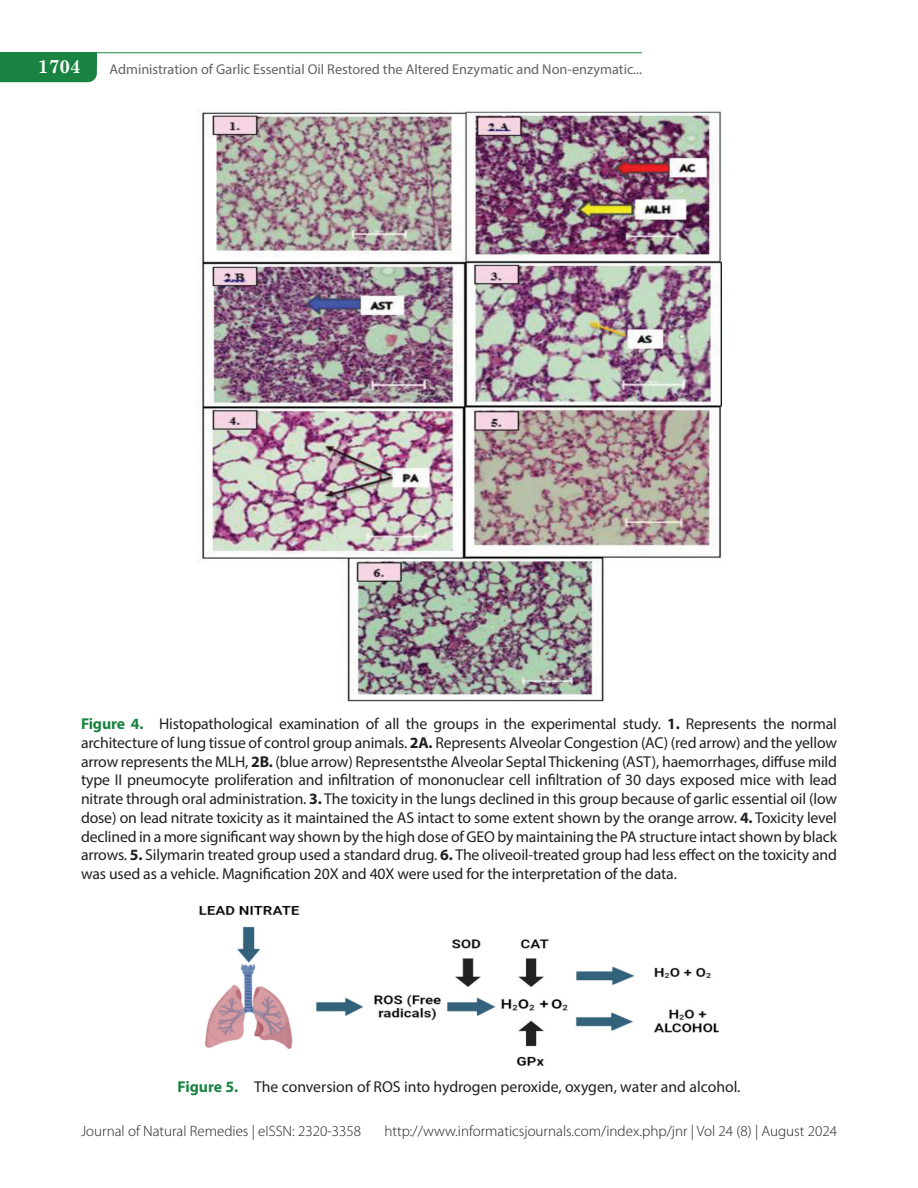
<style>
.page{position:relative;width:918px;height:1188px;background:#fff}
.page>*{position:absolute;margin:0;border:0;box-sizing:border-box;transform-origin:0 0}
.t1{font:700 18.75px "Century Schoolbook";color:#fff}
.Fig_cap{font:15.75px/18.8px "Myriad Pro";letter-spacing:-.01em;color:#231f20;text-align:justify}
.t2{font:300 15px "Myriad Pro";color:#231f20}
.t3{font:14.25px "Myriad Pro";color:#636366}
.s1{font-weight:700;color:#198441}
.s2{font-weight:700}
</style>
<div class="page">
<svg style="left:0;top:67px;width:97px;height:15px"></svg>
<div style="left:0;top:53px;width:97px;height:14px;background:#198441"></div>
<div style="left:0;top:68px;width:27px;height:14px;background:#198441"></div>
<hr style="left:0;top:52px;width:642px;height:1px;background:#198441">
<img style="left:197px;top:108px;width:524px;height:594px">
<img style="left:200px;top:906px;width:518px;height:160px">
<p class="t1" style="left:38px;top:52px;width:45px">1704</p>
<p class="t3" style="left:110px;top:61px;width:534px">Administration of Garlic Essential Oil Restored the Altered Enzymatic and Non-enzymatic...</p>
<p class="Fig_cap" style="left:81px;top:714px;width:758px"><span class="s1">Figure 4.</span> Histopathological examination of all the groups in the experimental study. <span class="s2">1.</span> Represents the normal architecture of lung tissue of control group animals. <span class="s2">2A.</span> Represents Alveolar Congestion (AC) (red arrow) and the yellow arrow represents the MLH, <span class="s2">2B.</span> (blue arrow) Representsthe Alveolar Septal Thickening (AST), haemorrhages, diffuse mild type II pneumocyte proliferation and infiltration of mononuclear cell infiltration of 30 days exposed mice with lead nitrate through oral administration. <span class="s2">3.</span> The toxicity in the lungs declined in this group because of garlic essential oil (low dose) on lead nitrate toxicity as it maintained the AS intact to some extent shown by the orange arrow. <span class="s2">4.</span> Toxicity level declined in a more significant way shown by the high dose of GEO by maintaining the PA structure intact shown by black arrows. <span class="s2">5.</span> Silymarin treated group used a standard drug. <span class="s2">6.</span> The oliveoil-treated group had less effect on the toxicity and was used as a vehicle. Magnification 20X and 40X were used for the interpretation of the data.</p>
<p class="Fig_cap" style="left:177px;top:1077px;width:565px"><span class="s1">Figure 5.</span> The conversion of ROS into hydrogen peroxide, oxygen, water and alcohol.</p>
<p class="t2" style="left:81px;top:1122px;width:282px">Journal of Natural Remedies | eISSN: 2320-3358</p>
<p class="t2" style="left:384px;top:1122px;width:454px">http://www.informaticsjournals.com/index.php/jnr | Vol 24 (8) | August 2024</p>
</div>
